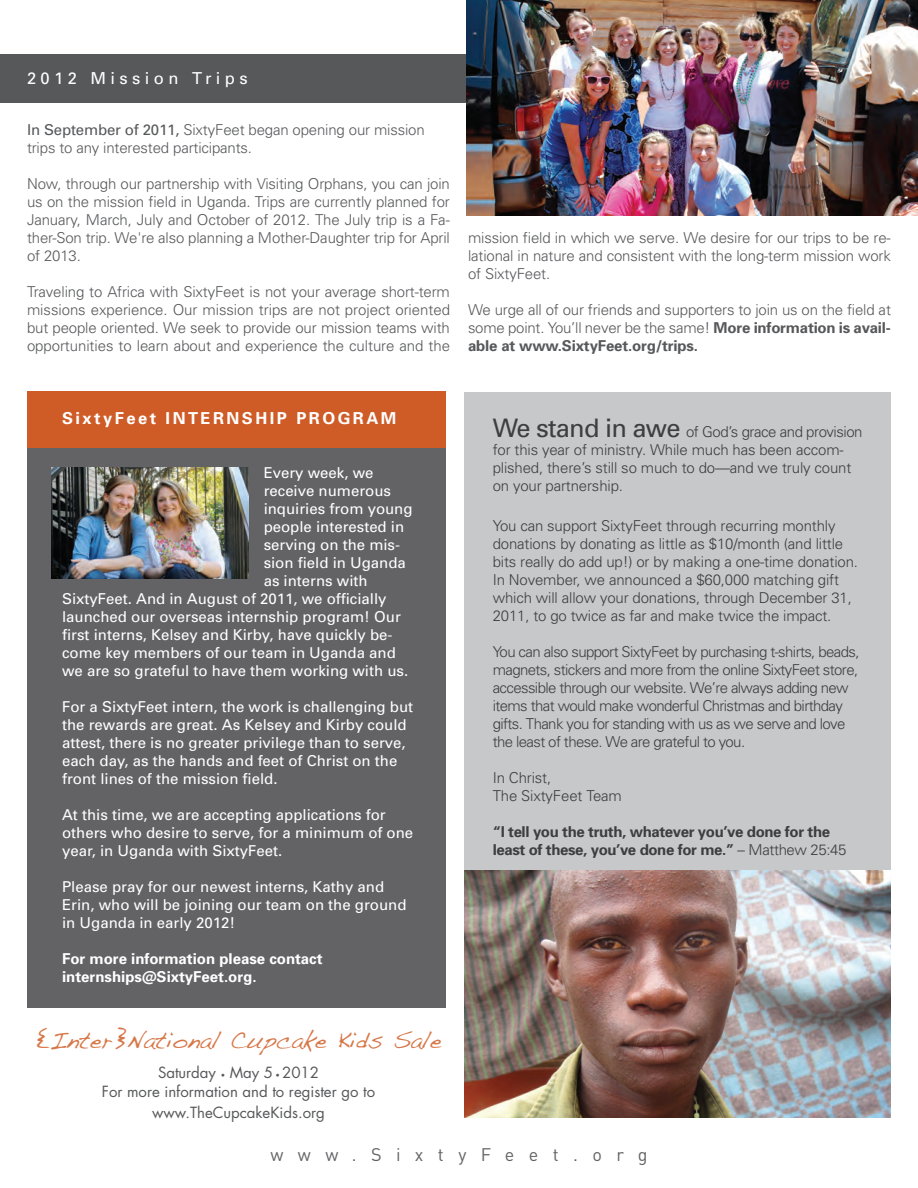
<style>
.page{position:relative;width:918px;height:1188px;background:#fff}
.page>*{position:absolute;margin:0;border:0;box-sizing:border-box;transform-origin:0 0}
.t1{font:24px "Handwriting Dakota";color:#d77748}
.t2{font:18px "DIN";letter-spacing:.8em;color:#636366}
.t3{font:700 16.5px "Univers";letter-spacing:.15em;color:#fff}
.t4{font:16.5px "Univers";letter-spacing:.27em;color:#fff}
.t5{font:300 15px/18px "Univers";letter-spacing:-.01em;color:#57585a;text-align:justify}
.t6{font:15px/18px "Univers";color:#fff}
.t7{font:300 15px/18px "Univers";letter-spacing:-.01em;color:#3e3e3f}
.t8{font:300 15px/18px "Univers";letter-spacing:-.04em;color:#3e3e3f}
.t9{font:700 15px/18px "Univers";letter-spacing:-.025em;color:#3e3e3f}
.t10{font:15px/20px "Futura";color:#57585a;text-align:center}
.t11{font:700 15px/18px "Univers";color:#fff}
.s1{font-weight:400}
.s2{font-weight:700}
.s3{font-size:7.5px}
.s4{font-weight:400;font-size:25.5px}
.s5{font-weight:300}
</style>
<div class="page">
<div style="left:0;top:54px;width:539px;height:49px;background:#57585a"></div>
<div style="left:27px;top:393px;width:419px;height:615px;background:#636366"></div>
<div style="left:27px;top:392px;width:419px;height:56px;background:#cf5b26"></div>
<img style="left:51px;top:468px;width:198px;height:110px">
<img style="left:467px;top:0;width:451px;height:216px">
<div style="left:464px;top:393px;width:427px;height:725px;background:#c7c8ca"></div>
<img style="left:464px;top:871px;width:427px;height:247px">
<p class="t4" style="left:27px;top:72px;width:222px">2012 Mission Trips</p>
<p class="t5" style="left:27px;top:122px;width:399px"><span class="s1">In September of 2011,</span> SixtyFeet began opening our mission trips to any interested participants.</p>
<p class="t5" style="left:27px;top:176px;width:424px">Now, through our partnership with Visiting Orphans, you can join us on the mission field in Uganda. Trips are currently planned for January, March, July and October of 2012. The July trip is a Fa&shy;ther-Son trip. We're also planning a Mother-Daughter trip for April of 2013.</p>
<p class="t5" style="left:27px;top:284px;width:425px">Traveling to Africa with SixtyFeet is not your average short-term missions experience. Our mission trips are not project oriented but people oriented. We seek to provide our mission teams with opportunities to learn about and experience the culture and the</p>
<p class="t5" style="left:468px;top:230px;width:424px">mission field in which we serve. We desire for our trips to be re&shy;lational in nature and consistent with the long-term mission work of SixtyFeet.</p>
<p class="t5" style="left:468px;top:302px;width:424px">We urge all of our friends and supporters to join us on the field at some point. You’ll never be the same! <span class="s2">More information is avail&shy;able at www.SixtyFeet.org/trips.</span></p>
<p class="t3" style="left:62px;top:412px;width:336px">SixtyFeet INTERNSHIP PROGRAM</p>
<p class="t6" style="left:264px;top:465px;width:111px">Every week, we</p>
<p class="t6" style="left:264px;top:483px;width:129px">receive numerous</p>
<p class="t6" style="left:264px;top:501px;width:150px">inquiries from young</p>
<p class="t6" style="left:264px;top:519px;width:142px">people interested in</p>
<p class="t6" style="left:264px;top:537px;width:138px">serving on the mis-</p>
<p class="t6" style="left:264px;top:555px;width:144px">sion field in Uganda</p>
<p class="t6" style="left:264px;top:573px;width:106px">as interns with</p>
<p class="t6" style="left:62px;top:591px;width:326px">SixtyFeet. And in August of 2011, we officially</p>
<p class="t6" style="left:62px;top:609px;width:340px">launched our overseas internship program! Our</p>
<p class="t6" style="left:62px;top:627px;width:332px">first interns, Kelsey and Kirby, have quickly be-</p>
<p class="t6" style="left:62px;top:645px;width:335px">come key members of our team in Uganda and</p>
<p class="t6" style="left:62px;top:663px;width:348px">we are so grateful to have them working with us.</p>
<p class="t6" style="left:62px;top:699px;width:353px">For a SixtyFeet intern, the work is challenging but the rewards are great. As Kelsey and Kirby could attest, there is no greater privilege than to serve, each day, as the hands and feet of Christ on the front lines of the mission field.</p>
<p class="t6" style="left:62px;top:807px;width:353px">At this time, we are accepting applications for others who desire to serve, for a minimum of one year, in Uganda with SixtyFeet.</p>
<p class="t6" style="left:62px;top:879px;width:346px">Please pray for our newest interns, Kathy and<br>Erin, who will be joining our team on the ground in Uganda in early 2012!</p>
<p class="t11" style="left:62px;top:951px;width:262px">For more information please contact internships@SixtyFeet.org.</p>
<h1 class="t1" style="left:35px;top:1025px;width:408px">{Inter}National Cupcake Kids Sale</h1>
<p class="t10" style="left:102px;top:1063px;width:275px">Saturday <span class="s3">•</span> May 5 <span class="s3">•</span> 2012<br>For more information and to register go to www.TheCupcakeKids.org</p>
<p class="t7" style="left:493px;top:424px;width:371px"><span class="s4">We stand in awe</span> of God’s grace and provision for this year of ministry. While much has been accom&shy;plished, there’s still so much to do—and we truly count on your partnership.</p>
<p class="t7" style="left:493px;top:518px;width:367px">You can support SixtyFeet through recurring monthly donations by donating as little as $10/month (and little bits really do add up!) or by making a one-time donation.<br>In November, we announced a $60,000 matching gift which will allow your donations, through December 31, 2011, to go twice as far and make twice the impact.</p>
<p class="t8" style="left:493px;top:644px;width:368px">You can also support SixtyFeet by purchasing t-shirts, beads, magnets, stickers and more from the online SixtyFeet store, accessible through our website. We’re always adding new items that would make wonderful Christmas and birthday gifts. Thank you for standing with us as we serve and love the least of these. We are grateful to you.</p>
<p class="t7" style="left:493px;top:770px;width:131px">In Christ,<br>The SixtyFeet Team</p>
<p class="t9" style="left:493px;top:824px;width:355px">“I tell you the truth, whatever you’ve done for the least of these, you’ve done for me.” <span class="s5">– Matthew 25:45</span></p>
<p class="t2" style="left:271px;top:1144px;width:378px">www.SixtyFeet.org</p>
</div>
